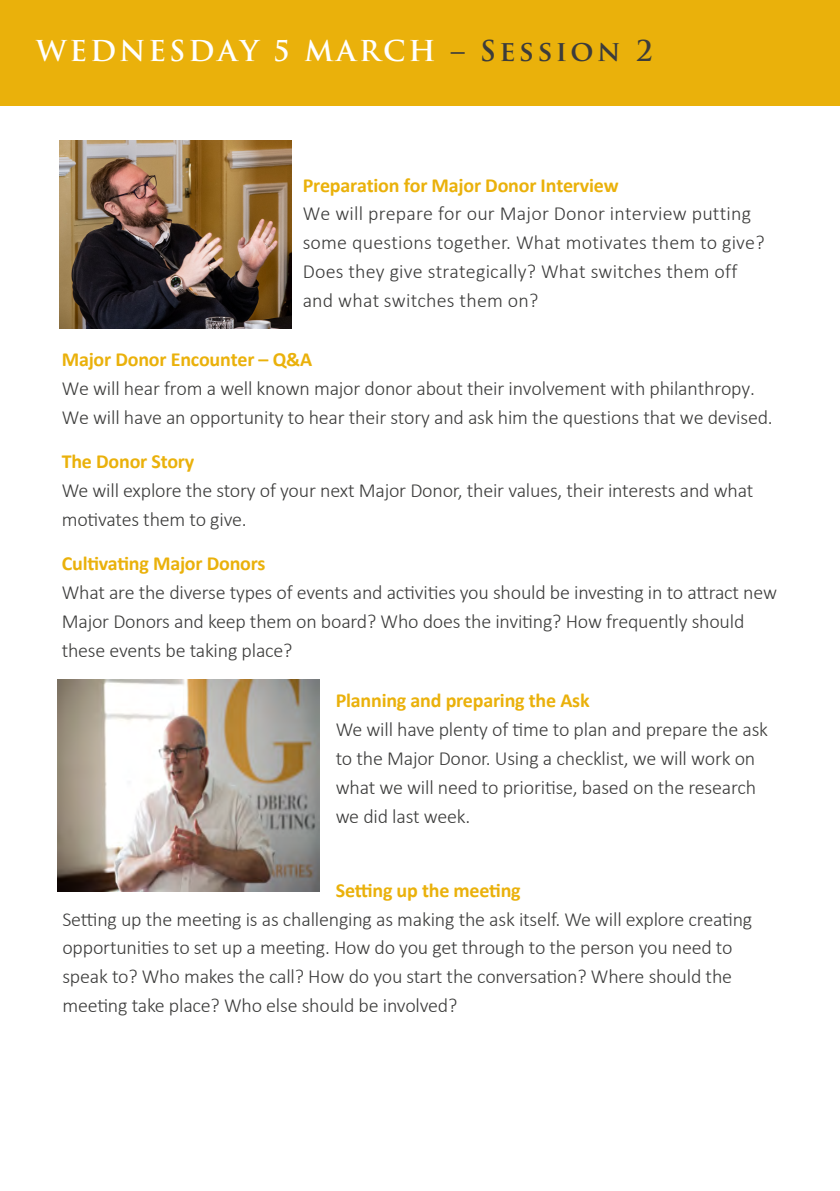
<style>
.page{position:relative;width:840px;height:1191px;background:#fff}
.page>*{position:absolute;margin:0;border:0;box-sizing:border-box;transform-origin:0 0}
.t1{font:700 28px "Trajan Pro";letter-spacing:.105em;color:#fff}
.t2{font:300 20px/28.8px "Calibri";letter-spacing:-.01em;color:#3c3c3b}
.t3{font:300 20px/28.8px "Calibri";letter-spacing:.01em;color:#3c3c3b}
.t4{font:700 20px "Calibri";letter-spacing:-.01em;color:#eab10b}
.s1{color:#3c3c3b}
</style>
<div class="page">
<div style="left:0;top:0;width:839px;height:106px;background:#eab10b"></div>
<img style="left:57px;top:680px;width:262px;height:211px">
<img style="left:59px;top:140px;width:233px;height:188px">
<h1 class="t1" style="left:36px;top:33px;width:617px">WEDNESDAY 5 MARCH <span class="s1">– Session 2</span></h1>
<p class="t4" style="left:302px;top:172px;width:317px">Preparation for Major Donor Interview</p>
<p class="t3" style="left:302px;top:199px;width:463px">We will prepare for our Major Donor interview putting some questions together. What motivates them to give?<br>Does they give strategically? What switches them off and what switches them on?</p>
<p class="t4" style="left:62px;top:347px;width:252px">Major Donor Encounter – Q&amp;A</p>
<p class="t2" style="left:62px;top:374px;width:712px">We will hear from a well known major donor about their involvement with philanthropy.<br>We will have an opportunity to hear their story and ask him the questions that we devised.</p>
<p class="t4" style="left:62px;top:449px;width:134px">The Donor Story</p>
<p class="t2" style="left:62px;top:476px;width:692px">We will explore the story of your next Major Donor, their values, their interests and what motivates them to give.</p>
<p class="t4" style="left:62px;top:551px;width:205px">Cultivating Major Donors</p>
<p class="t2" style="left:62px;top:578px;width:716px">What are the diverse types of events and activities you should be investing in to attract new<br>Major Donors and keep them on board? Who does the inviting? How frequently should these events be taking place?</p>
<p class="t4" style="left:335px;top:688px;width:255px">Planning and preparing the Ask</p>
<p class="t2" style="left:335px;top:715px;width:433px">We will have plenty of time to plan and prepare the ask to the Major Donor. Using a checklist, we will work on what we will need to prioritise, based on the research we did last week.</p>
<p class="t4" style="left:335px;top:877px;width:186px">Setting up the meeting</p>
<p class="t2" style="left:62px;top:904px;width:691px">Setting up the meeting is as challenging as making the ask itself. We will explore creating opportunities to set up a meeting. How do you get through to the person you need to speak to? Who makes the call? How do you start the conversation? Where should the meeting take place? Who else should be involved?</p>
</div>
